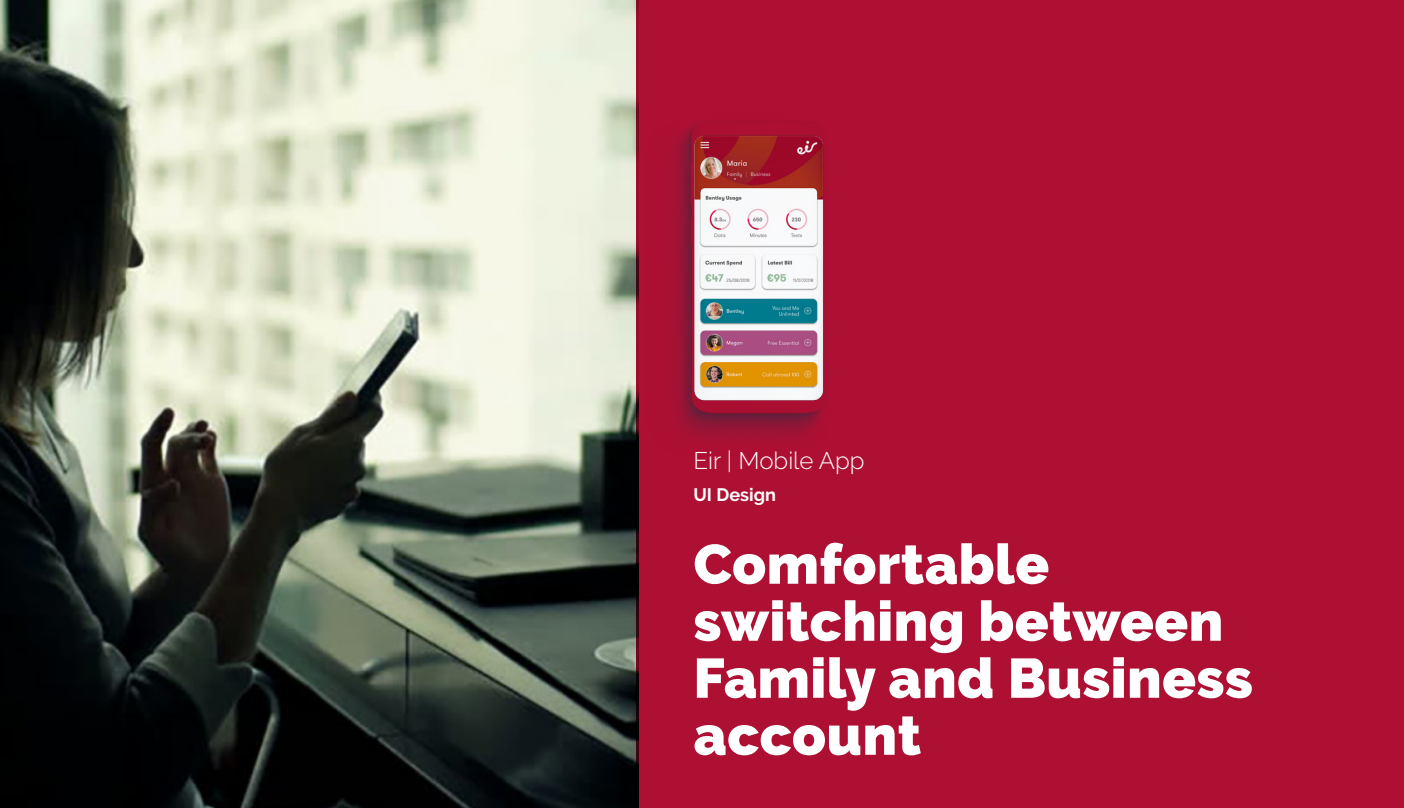
<style>
.page{position:relative;width:1404px;height:808px;background:#fff}
.page>*{position:absolute;margin:0;border:0;box-sizing:border-box;transform-origin:0 0}
.t1{font:900 55.5px/57px "Raleway";letter-spacing:.01em;color:#fff}
.t2{font:300 24px "Raleway";color:#fff}
.t3{font:700 18px "Raleway";color:#fff}
</style>
<div class="page">
<img style="left:0;top:0;width:636px;height:808px">
<div style="left:636px;top:0;width:767px;height:808px;background:#ae1033"></div>
<img style="left:613px;top:74px;width:211px;height:388px">
<p class="t2" style="left:693px;top:447px;width:172px">Eir | Mobile App</p>
<p class="t3" style="left:693px;top:485px;width:84px">UI Design</p>
<p class="t1" style="left:693px;top:536px;width:560px">Comfortable switching between<br>Family and Business account</p>
</div>
